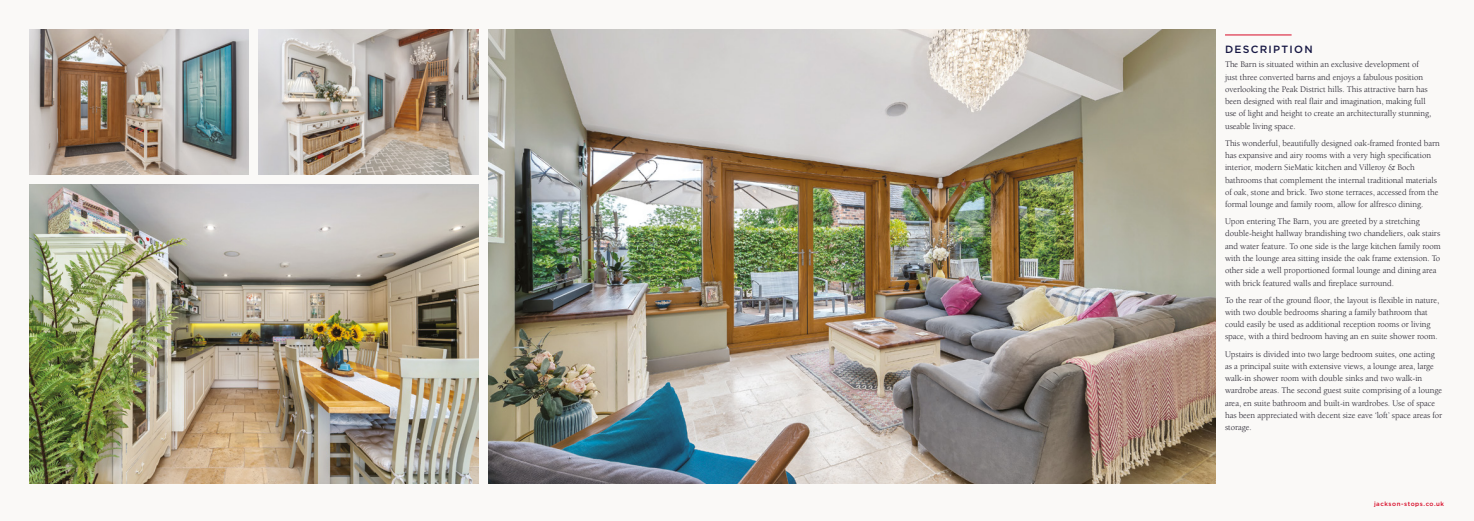
<style>
.page{position:relative;width:1474px;height:521px;background:#fff}
.page>*{position:absolute;margin:0;border:0;box-sizing:border-box;transform-origin:0 0}
.t1{font:500 10.5px "Gotham";letter-spacing:.12em;color:#161743}
.t2{font:8.75px/12.2px "Berkeley Std";letter-spacing:-.005em;color:#1f1c28}
.t3{font:500 6.12px "Gotham";letter-spacing:.09em;color:#d70926}
</style>
<div class="page">
<div style="left:0;top:0;width:1473px;height:521px;background:#faf9f7"></div>
<hr style="left:1224px;top:35px;width:67px;height:1px;background:#d70926">
<img style="left:30px;top:184px;width:448px;height:300px">
<img style="left:488px;top:30px;width:727px;height:454px">
<img style="left:30px;top:30px;width:219px;height:144px">
<img style="left:259px;top:30px;width:219px;height:144px">
<p class="t1" style="left:1224px;top:42px;width:89px">DESCRIPTION</p>
<p class="t2" style="left:1224px;top:59px;width:208px">The Barn is situated within an exclusive development of just three converted barns and enjoys a fabulous position overlooking the Peak District hills. This attractive barn has been designed with real flair and imagination, making full use of light and height to create an architecturally stunning, useable living space.</p>
<p class="t2" style="left:1224px;top:137px;width:216px">This wonderful, beautifully designed oak-framed fronted barn has expansive and airy rooms with a very high specification interior, modern SieMatic kitchen and Villeroy &amp; Boch bathrooms that complement the internal traditional materials of oak, stone and brick. Two stone terraces, accessed from the formal lounge and family room, allow for alfresco dining.</p>
<p class="t2" style="left:1224px;top:215px;width:217px">Upon entering The Barn, you are greeted by a stretching double-height hallway brandishing two chandeliers, oak stairs and water feature. To one side is the large kitchen family room with the lounge area sitting inside the oak frame extension. To other side a well proportioned formal lounge and dining area with brick featured walls and fireplace surround.</p>
<p class="t2" style="left:1224px;top:294px;width:216px">To the rear of the ground floor, the layout is flexible in nature, with two double bedrooms sharing a family bathroom that could easily be used as additional reception rooms or living space, with a third bedroom having an en suite shower room.</p>
<p class="t2" style="left:1224px;top:348px;width:219px">Upstairs is divided into two large bedroom suites, one acting as a principal suite with extensive views, a lounge area, large walk-in shower room with double sinks and two walk-in wardrobe areas. The second guest suite comprising of a lounge area, en suite bathroom and built-in wardrobes. Use of space has been appreciated with decent size eave ‘loft’ space areas for storage.</p>
<p class="t3" style="left:1373px;top:500px;width:72px">jackson-stops.co.uk</p>
</div>
